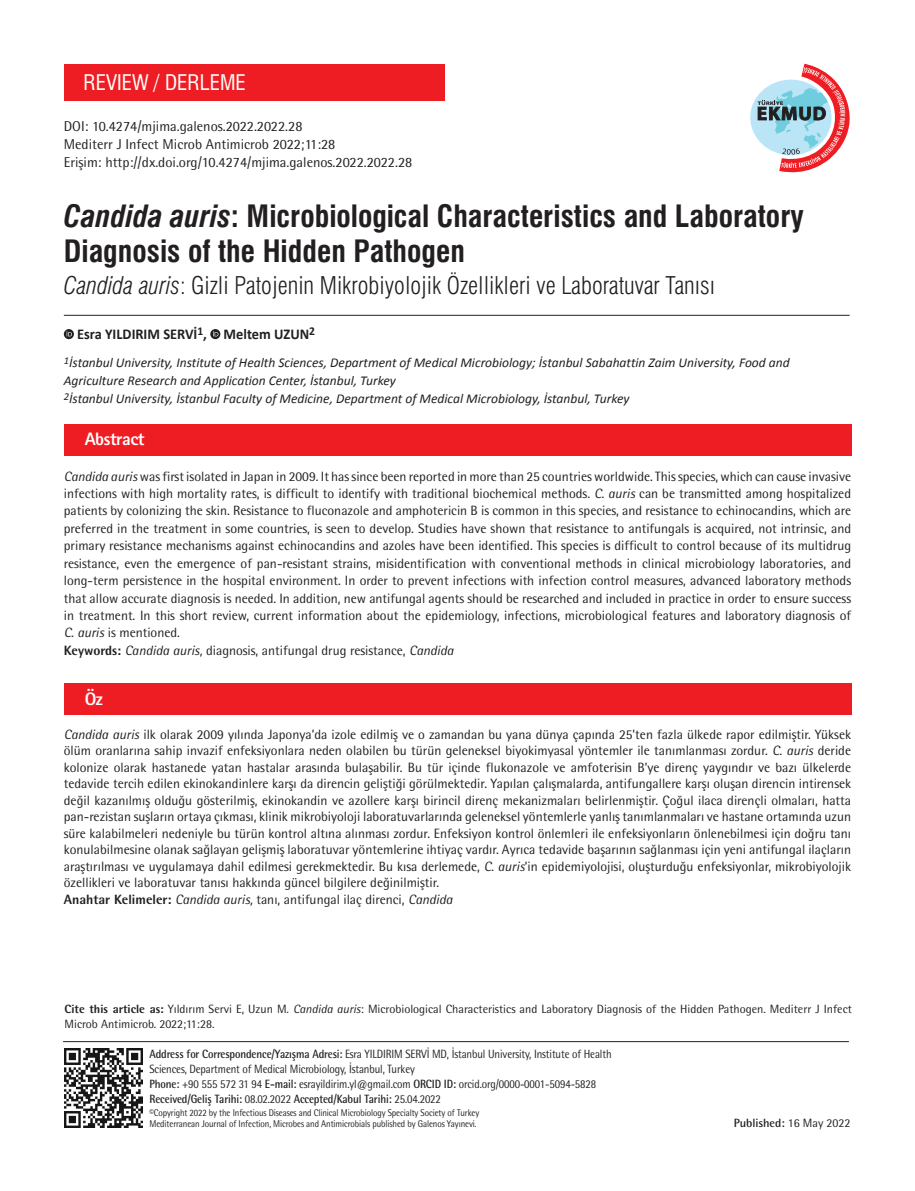
<style>
.page{position:relative;width:915px;height:1191px;background:#fff}
.page>*{position:absolute;margin:0;border:0;box-sizing:border-box;transform-origin:0 0}
.BASLIK{font:30px/34.5px "Swiss Condensed Bold Tr";color:#231f20}
._2__BASLIK{font:24px "Swiss Condensed Light Tr";color:#231f20}
.BASLIK-2{font:21px "Swiss Condensed Tr";color:#fff}
.t1{font:800 18px "Rotis Sans Serif Std";letter-spacing:-.025em;color:#fff}
.YAZARLAR{font:700 15px "Calibri";color:#231f20;scale:.96 1}
.t2{font:14.25px "Rotis Semi Sans Std";color:#231f20}
.OZET{font:13.5px/16.5px "Rotis Semi Sans Std";color:#231f20;text-align:justify}
.KURUM{font:italic 13.5px/18px "Calibri";color:#231f20}
.YAZI{font:12px/15px "Rotis Semi Sans Std";letter-spacing:-.01em;color:#231f20;scale:.9 1}
.YAZI-2{font:12px/15px "Rotis Semi Sans Std";letter-spacing:-.01em;color:#231f20}
.t3{font:700 12px "Rotis Semi Sans Std";color:#231f20}
.t4{font:9.75px "Rotis Semi Sans Std";letter-spacing:-.01em;color:#231f20;scale:.9 1}
.s1{font-family:"Swiss Cond Bold Italic Tr"}
.s2{font-family:"Swiss Cond Light Italic Tr"}
.s3{font-style:italic}
.s4{font-weight:800}
.s5{font-weight:700}
.s6{font-weight:400}
</style>
<div class="page">
<div style="left:750px;top:80px;width:81px;height:75px;background:#bae5f6;border-radius:50%"></div>
<svg style="left:757px;top:64px;width:93px;height:109px"></svg>
<hr style="left:64px;top:315px;width:785px;height:1px;background:#231f20">
<div style="left:64px;top:64px;width:380px;height:37px;background:#ee1d23"></div>
<hr style="left:63px;top:1041px;width:785px;height:1px;background:#231f20">
<img style="left:64px;top:1049px;width:78px;height:78px">
<div style="left:64px;top:683px;width:786px;height:31px;background:#ee1d23"></div>
<div style="left:64px;top:425px;width:786px;height:31px;background:#ee1d23"></div>
<svg style="left:64px;top:329px;width:10px;height:10px"></svg>
<svg style="left:66px;top:331px;width:6px;height:5px"></svg>
<svg style="left:210px;top:329px;width:10px;height:10px"></svg>
<svg style="left:213px;top:331px;width:5px;height:5px"></svg>
<p class="BASLIK-2" style="left:83px;top:70px;width:164px">REVIEW / DERLEME</p>
<p class="t2" style="left:64px;top:117px;width:240px">DOI: 10.4274/mjima.galenos.2022.2022.28</p>
<p class="t2" style="left:64px;top:135px;width:273px">Mediterr J Infect Microb Antimicrob 2022;11:28</p>
<p class="t2" style="left:64px;top:153px;width:350px">Erişim: http://dx.doi.org/10.4274/mjima.galenos.2022.2022.28</p>
<p class="BASLIK" style="left:64px;top:199px;width:741px"><span class="s1">Candida auris</span>: Microbiological Characteristics and Laboratory<br>Diagnosis of the Hidden Pathogen</p>
<p class="_2__BASLIK" style="left:64px;top:271px;width:652px"><span class="s2">Candida auris</span>: Gizli Patojenin Mikrobiyolojik Özellikleri ve Laboratuvar Tanısı</p>
<p class="YAZARLAR" style="left:77px;top:325px;width:249px">Esra YILDIRIM SERVİ<sup>1</sup>, Meltem UZUN<sup>2</sup></p>
<p class="KURUM" style="left:64px;top:353px;width:727px"><sup>1</sup>İstanbul University, Institute of Health Sciences, Department of Medical Microbiology; İstanbul Sabahattin Zaim University, Food and<br>Agriculture Research and Application Center, İstanbul, Turkey</p>
<p class="KURUM" style="left:64px;top:389px;width:567px"><sup>2</sup>İstanbul University, İstanbul Faculty of Medicine, Department of Medical Microbiology, İstanbul, Turkey</p>
<p class="t1" style="left:85px;top:428px;width:61px">Abstract</p>
<p class="OZET" style="left:64px;top:467px;width:788px;line-height:17.4px"><span class="s3">Candida auris</span> was first isolated in Japan in 2009. It has since been reported in more than 25 countries worldwide. This species, which can cause invasive infections with high mortality rates, is difficult to identify with traditional biochemical methods. <span class="s3">C. auris</span> can be transmitted among hospitalized patients by colonizing the skin. Resistance to fluconazole and amphotericin B is common in this species, and resistance to echinocandins, which are preferred in the treatment in some countries, is seen to develop. Studies have shown that resistance to antifungals is acquired, not intrinsic, and primary resistance mechanisms against echinocandins and azoles have been identified. This species is difficult to control because of its multidrug resistance, even the emergence of pan-resistant strains, misidentification with conventional methods in clinical microbiology laboratories, and long-term persistence in the hospital environment. In order to prevent infections with infection control measures, advanced laboratory methods that allow accurate diagnosis is needed. In addition, new antifungal agents should be researched and included in practice in order to ensure success in treatment. In this short review, current information about the epidemiology, infections, microbiological features and laboratory diagnosis of <span class="s3">C. auris</span> is mentioned.</p>
<p class="OZET" style="left:64px;top:642px;width:391px"><span class="s4">Keywords:</span> <span class="s3">Candida auris,</span> diagnosis, antifungal drug resistance, <span class="s3">Candida</span></p>
<p class="t1" style="left:85px;top:687px;width:20px">Öz</p>
<p class="OZET" style="left:64px;top:725px;width:788px"><span class="s3">Candida auris</span> ilk olarak 2009 yılında Japonya’da izole edilmiş ve o zamandan bu yana dünya çapında 25’ten fazla ülkede rapor edilmiştir. Yüksek ölüm oranlarına sahip invazif enfeksiyonlara neden olabilen bu türün geleneksel biyokimyasal yöntemler ile tanımlanması zordur. <span class="s3">C. auris</span> deride kolonize olarak hastanede yatan hastalar arasında bulaşabilir. Bu tür içinde flukonazole ve amfoterisin B’ye direnç yaygındır ve bazı ülkelerde tedavide tercih edilen ekinokandinlere karşı da direncin geliştiği görülmektedir. Yapılan çalışmalarda, antifungallere karşı oluşan direncin intirensek değil kazanılmış olduğu gösterilmiş, ekinokandin ve azollere karşı birincil direnç mekanizmaları belirlenmiştir. Çoğul ilaca dirençli olmaları, hatta pan-rezistan suşların ortaya çıkması, klinik mikrobiyoloji laboratuvarlarında geleneksel yöntemlerle yanlış tanımlanmaları ve hastane ortamında uzun süre kalabilmeleri nedeniyle bu türün kontrol altına alınması zordur. Enfeksiyon kontrol önlemleri ile enfeksiyonların önlenebilmesi için doğru tanı konulabilmesine olanak sağlayan gelişmiş laboratuvar yöntemlerine ihtiyaç vardır. Ayrıca tedavide başarının sağlanması için yeni antifungal ilaçların araştırılması ve uygulamaya dahil edilmesi gerekmektedir. Bu kısa derlemede, <span class="s3">C. auris</span>’in epidemiyolojisi, oluşturduğu enfeksiyonlar, mikrobiyolojik özellikleri ve laboratuvar tanısı hakkında güncel bilgilere değinilmiştir.</p>
<p class="OZET" style="left:64px;top:890px;width:390px"><span class="s4">Anahtar Kelimeler:</span> <span class="s3">Candida auris,</span> tanı, antifungal ilaç direnci, <span class="s3">Candida</span></p>
<p class="YAZI-2" style="left:65px;top:1001px;width:788px"><span class="s4">Cite this article as:</span> Yıldırım Servi E, Uzun M. <span class="s3">Candida auris</span>: Microbiological Characteristics and Laboratory Diagnosis of the Hidden Pathogen. Mediterr J Infect<br>Microb Antimicrob. 2022;11:28.</p>
<p class="YAZI" style="left:149px;top:1045px;width:515px"><span class="s5">Address for Correspondence/Yazışma Adresi:</span> Esra YILDIRIM SERVİ MD, İstanbul University, Institute of Health<br>Sciences, Department of Medical Microbiology, İstanbul, Turkey</p>
<p class="YAZI" style="left:149px;top:1075px;width:498px"><span class="s5">Phone:</span> +90 555 572 31 94 <span class="s5">E-mail:</span> esrayildirim.yl@gmail.com <span class="s5">ORCID ID:</span> orcid.org/0000-0001-5094-5828<br><span class="s5">Received/Geliş Tarihi:</span> 08.02.2022 <span class="s5">Accepted/Kabul Tarihi:</span> 25.04.2022</p>
<p class="t4" style="left:149px;top:1106px;width:368px">©Copyright 2022 by the Infectious Diseases and Clinical Microbiology Specialty Society of Turkey</p>
<p class="t4" style="left:149px;top:1118px;width:365px">Mediterranean Journal of Infection, Microbes and Antimicrobials published by Galenos Yayınevi.</p>
<p class="t3" style="left:733px;top:1115px;width:118px">Published: <span class="s6">16 May 2022</span></p>
</div>
